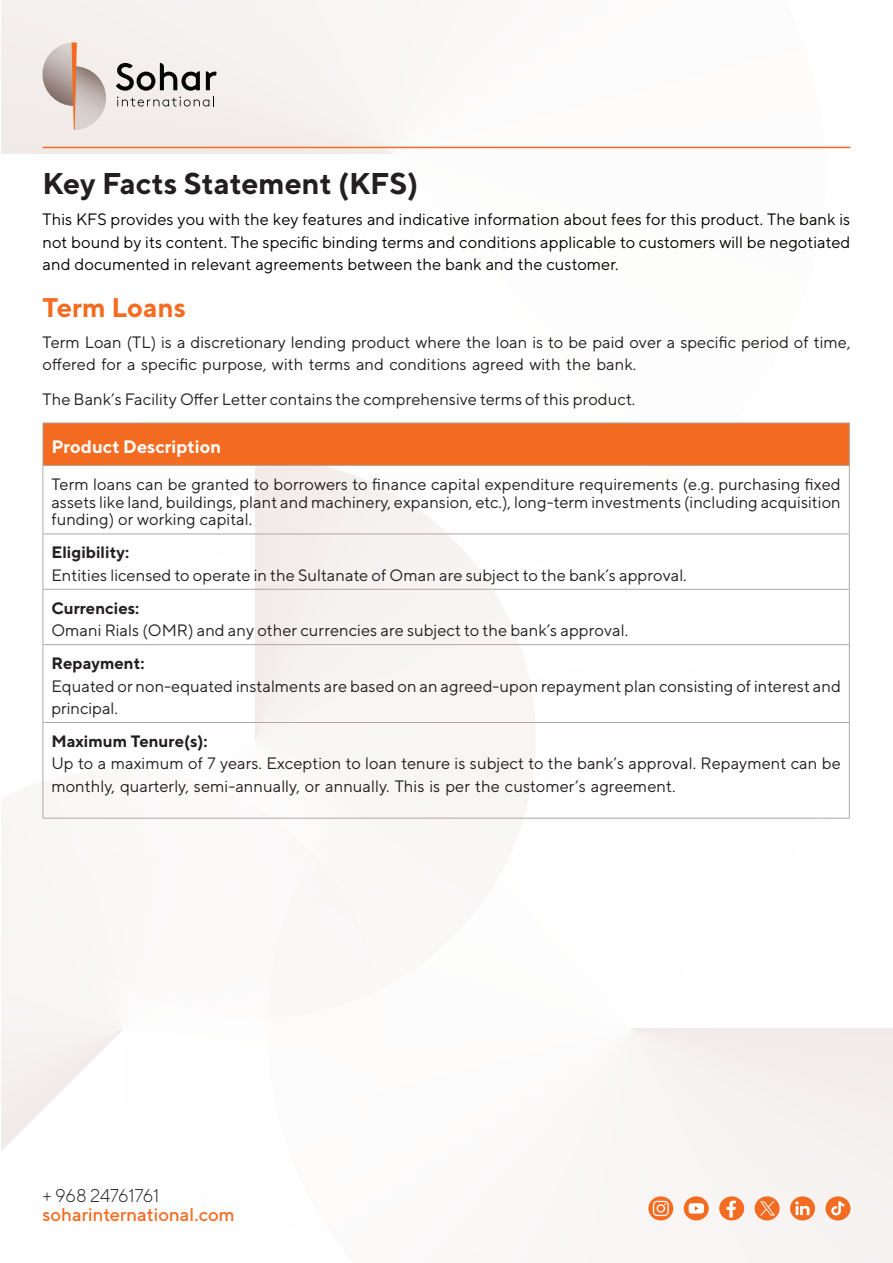
<style>
.page{position:relative;width:893px;height:1263px;background:#fff}
.page>*{position:absolute;margin:0;border:0;box-sizing:border-box;transform-origin:0 0}
.t1{font:700 30px "TT Norms";color:#231f20}
.t2{font:700 27px "TT Norms";color:#f36c21}
.t3{font:500 18.45px "TT Norms";color:#f36c21}
.t4{font:300 18.45px "TT Norms";letter-spacing:-.02em;color:#231f20}
.t5{font:700 18px "TT Norms";color:#fff}
.t6{font:16.5px/22.5px "TT Norms";color:#231f20}
.t7{font:16.5px/22.5px "TT Norms";color:#040503;text-align:justify}
.t8{font:700 16.5px "TT Norms";color:#231f20}
</style>
<div class="page">
<svg style="left:2px;top:1px;width:386px;height:461px"></svg>
<svg style="left:42px;top:462px;width:494px;height:356px"></svg>
<div style="left:2px;top:769px;width:224px;height:493px;background:#fbfaf9"></div>
<div style="left:267px;top:662px;width:626px;height:600px;background:#fcfbfa"></div>
<div style="left:43px;top:423px;width:806px;height:42px;background:#f36c21"></div>
<hr style="left:43px;top:423px;width:807px;height:1px;background:#afa8a6">
<hr style="left:43px;top:423px;width:1px;height:42px;background:#afa8a6">
<hr style="left:849px;top:423px;width:1px;height:42px;background:#afa8a6">
<hr style="left:43px;top:465px;width:807px;height:1px;background:#afa8a6">
<hr style="left:43px;top:466px;width:1px;height:67px;background:#afa8a6">
<hr style="left:849px;top:466px;width:1px;height:67px;background:#afa8a6">
<hr style="left:43px;top:533px;width:807px;height:1px;background:#afa8a6">
<hr style="left:43px;top:534px;width:1px;height:55px;background:#afa8a6">
<hr style="left:849px;top:534px;width:1px;height:55px;background:#afa8a6">
<hr style="left:43px;top:589px;width:807px;height:1px;background:#afa8a6">
<hr style="left:43px;top:590px;width:1px;height:54px;background:#afa8a6">
<hr style="left:849px;top:590px;width:1px;height:54px;background:#afa8a6">
<hr style="left:43px;top:645px;width:1px;height:77px;background:#afa8a6">
<hr style="left:849px;top:645px;width:1px;height:77px;background:#afa8a6">
<hr style="left:43px;top:723px;width:1px;height:95px;background:#afa8a6">
<hr style="left:849px;top:723px;width:1px;height:95px;background:#afa8a6">
<hr style="left:43px;top:818px;width:807px;height:1px;background:#afa8a6">
<hr style="left:43px;top:644px;width:807px;height:1px;background:#afa8a6">
<hr style="left:43px;top:722px;width:807px;height:1px;background:#afa8a6">
<hr style="left:43px;top:147px;width:807px;height:1px;background:#f36c21">
<svg style="left:116px;top:63px;width:101px;height:44px"></svg>
<svg style="left:43px;top:43px;width:63px;height:87px"></svg>
<div style="left:719px;top:1196px;width:25px;height:24px;background:#f36c21;border-radius:50%"></div>
<svg style="left:726px;top:1200px;width:10px;height:17px"></svg>
<svg style="left:648px;top:1196px;width:25px;height:24px"></svg>
<div style="left:790px;top:1196px;width:25px;height:24px;background:#f36c21;border-radius:50%"></div>
<svg style="left:795px;top:1201px;width:14px;height:14px"></svg>
<div style="left:684px;top:1196px;width:25px;height:24px;background:#f36c21;border-radius:50%"></div>
<svg style="left:689px;top:1203px;width:15px;height:11px"></svg>
<div style="left:755px;top:1196px;width:25px;height:24px;background:#f36c21;border-radius:50%"></div>
<div style="left:825px;top:1196px;width:25px;height:24px;background:#f36c21;border-radius:50%"></div>
<svg style="left:831px;top:1201px;width:14px;height:14px"></svg>
<svg style="left:760px;top:1201px;width:15px;height:14px"></svg>
<h1 class="t1" style="left:43px;top:165px;width:378px">Key Facts Statement (KFS)</h1>
<p class="t7" style="left:43px;top:208px;width:809px">This KFS provides you with the key features and indicative information about fees for this product. The bank is not bound by its content. The specific binding terms and conditions applicable to customers will be negotiated and documented in relevant agreements between the bank and the customer.</p>
<h2 class="t2" style="left:43px;top:290px;width:145px">Term Loans</h2>
<p class="t6" style="left:43px;top:330px;width:809px">Term Loan (TL) is a discretionary lending product where the loan is to be paid over a specific period of time, offered for a specific purpose, with terms and conditions agreed with the bank.</p>
<p class="t6" style="left:43px;top:387px;width:594px">The Bank’s Facility Offer Letter contains the comprehensive terms of this product.</p>
<p class="t5" style="left:51px;top:435px;width:171px">Product Description</p>
<p class="t6" style="left:51px;top:475px;width:791px;line-height:17.9px;text-align:justify">Term loans can be granted to borrowers to finance capital expenditure requirements (e.g. purchasing fixed assets like land, buildings, plant and machinery, expansion, etc.), long-term investments (including acquisition funding) or working capital.</p>
<p class="t8" style="left:51px;top:542px;width:79px">Eligibility:</p>
<p class="t6" style="left:51px;top:563px;width:637px">Entities licensed to operate in the Sultanate of Oman are subject to the bank’s approval.</p>
<p class="t8" style="left:51px;top:597px;width:90px">Currencies:</p>
<p class="t6" style="left:51px;top:619px;width:578px">Omani Rials (OMR) and any other currencies are subject to the bank’s approval.</p>
<p class="t8" style="left:51px;top:653px;width:95px">Repayment:</p>
<p class="t6" style="left:51px;top:674px;width:791px">Equated or non-equated instalments are based on an agreed-upon repayment plan consisting of interest and principal.</p>
<p class="t8" style="left:51px;top:731px;width:158px">Maximum Tenure(s):</p>
<p class="t6" style="left:51px;top:752px;width:791px">Up to a maximum of 7 years. Exception to loan tenure is subject to the bank’s approval. Repayment can be monthly, quarterly, semi-annually, or annually. This is per the customer’s agreement.</p>
<p class="t4" style="left:43px;top:1184px;width:118px">+ 968 24761761</p>
<p class="t3" style="left:43px;top:1203px;width:194px">soharinternational.com</p>
</div>
